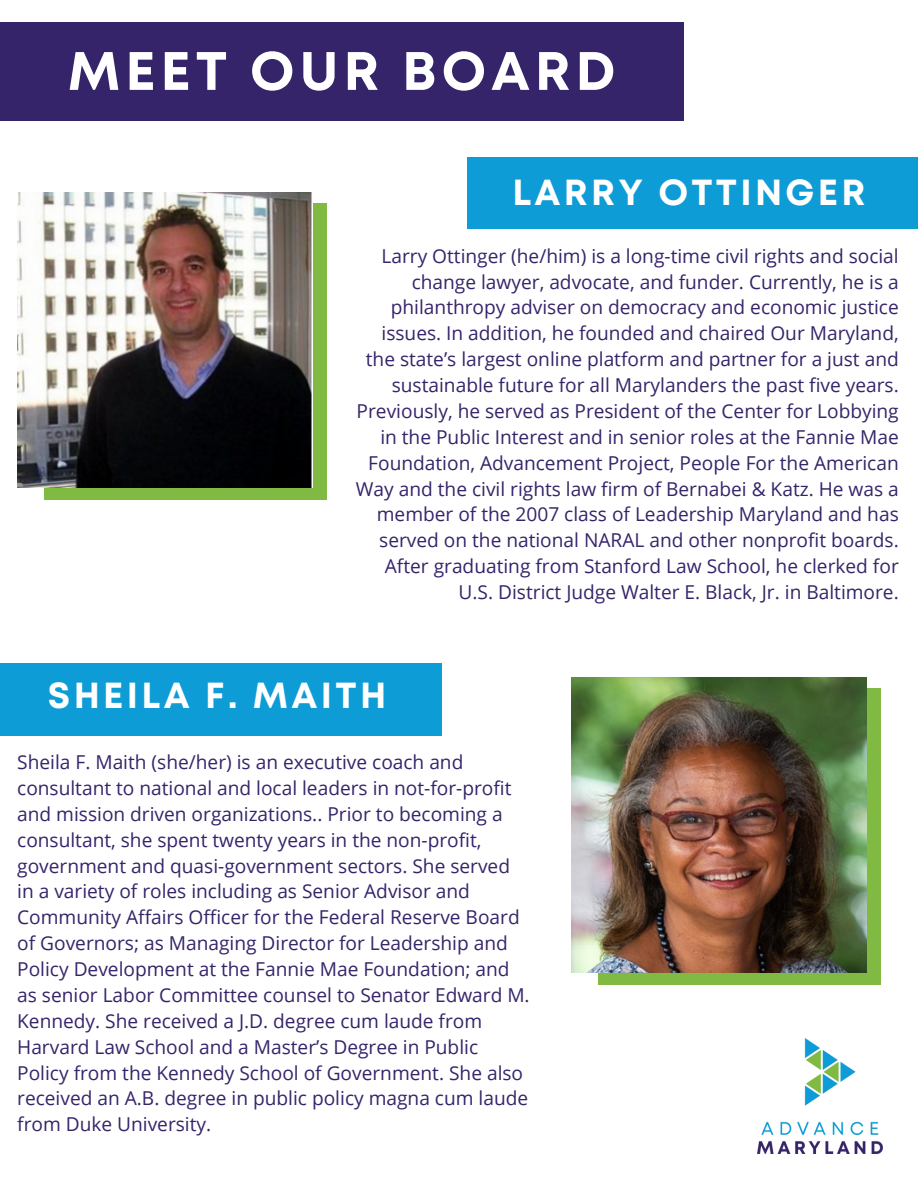
<style>
.page{position:relative;width:918px;height:1188px;background:#fff}
.page>*{position:absolute;margin:0;border:0;box-sizing:border-box;transform-origin:0 0}
.t1{font:700 54px "Mont";letter-spacing:.09em;color:#fff}
.t2{font:700 36.15px "Mont";letter-spacing:.09em;color:#fff}
.t3{font:19.2px/25.8px "Open Sans";color:#36246a;text-align:right}
</style>
<div class="page">
<div style="left:44px;top:204px;width:282px;height:296px;background:#80ba42"></div>
<img style="left:17px;top:193px;width:295px;height:295px">
<div style="left:0;top:22px;width:683px;height:99px;background:#36246a"></div>
<div style="left:467px;top:157px;width:451px;height:72px;background:#0e9cd7"></div>
<div style="left:0;top:664px;width:441px;height:71px;background:#0e9cd7"></div>
<div style="left:598px;top:689px;width:283px;height:296px;background:#80ba42"></div>
<img style="left:571px;top:678px;width:296px;height:295px">
<img style="left:757px;top:1039px;width:125px;height:115px">
<h1 class="t1" style="left:68px;top:51px;width:549px">MEET OUR BOARD</h1>
<h2 class="t2" style="left:512px;top:178px;width:354px">LARRY OTTINGER</h2>
<p class="t3" style="left:356px;top:242px;width:544px">Larry Ottinger (he/him) is a long-time civil rights and social change lawyer, advocate, and funder. Currently, he is a philanthropy adviser on democracy and economic justice issues. In addition, he founded and chaired Our Maryland, the state’s largest online platform and partner for a just and sustainable future for all Marylanders the past five years.<br>Previously, he served as President of the Center for Lobbying in the Public Interest and in senior roles at the Fannie Mae Foundation, Advancement Project, People For the American Way and the civil rights law firm of Bernabei &amp; Katz. He was a member of the 2007 class of Leadership Maryland and has served on the national NARAL and other nonprofit boards.<br>After graduating from Stanford Law School, he clerked for U.S. District Judge Walter E. Black, Jr. in Baltimore.</p>
<h2 class="t2" style="left:48px;top:682px;width:340px">SHEILA F. MAITH</h2>
<p class="t3" style="left:17px;top:749px;width:514px;text-align:left">Sheila F. Maith (she/her) is an executive coach and consultant to national and local leaders in not-for-profit and mission driven organizations.. Prior to becoming a consultant, she spent twenty years in the non-profit, government and quasi-government sectors. She served in a variety of roles including as Senior Advisor and Community Affairs Officer for the Federal Reserve Board of Governors; as Managing Director for Leadership and Policy Development at the Fannie Mae Foundation; and as senior Labor Committee counsel to Senator Edward M.<br>Kennedy. She received a J.D. degree cum laude from Harvard Law School and a Master’s Degree in Public Policy from the Kennedy School of Government. She also received an A.B. degree in public policy magna cum laude from Duke University.</p>
</div>
